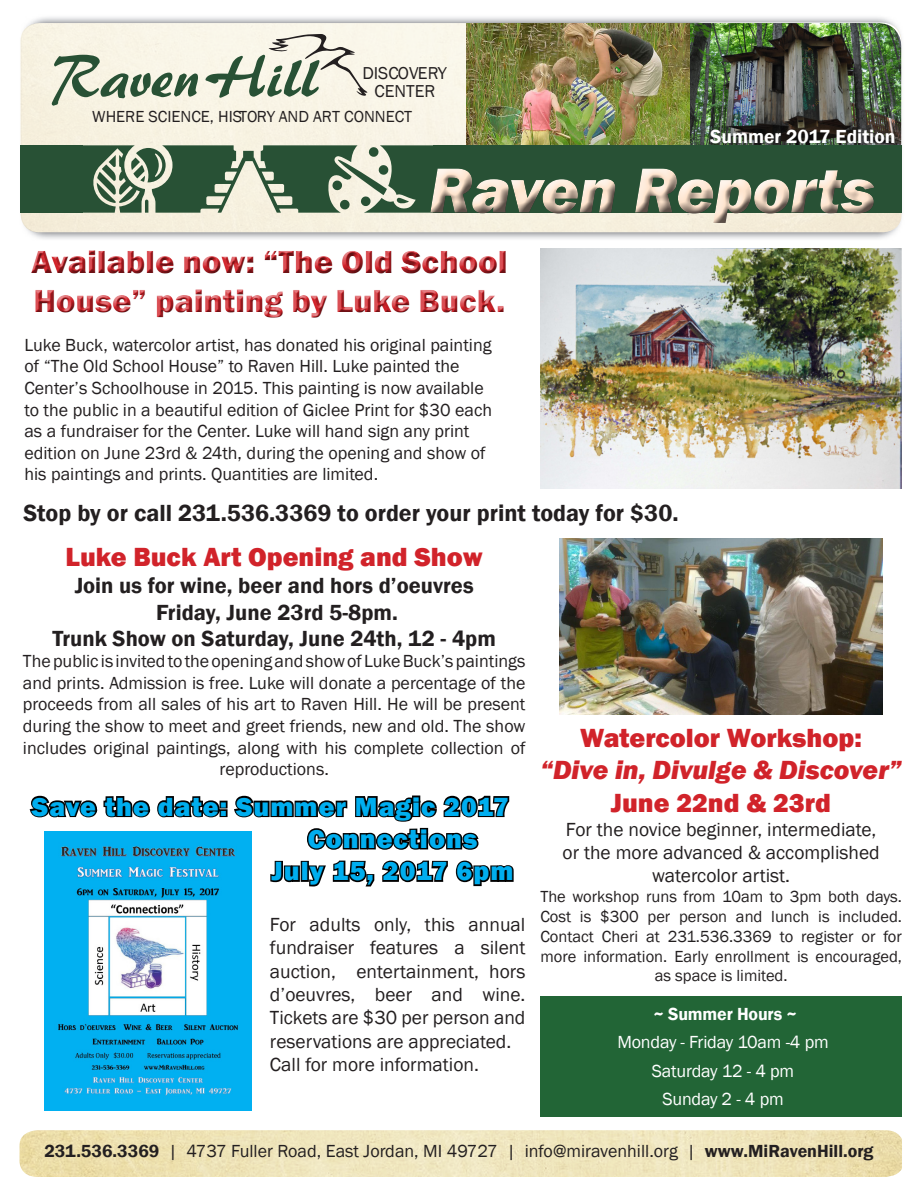
<style>
.page{position:relative;width:918px;height:1188px;background:#fff}
.page>*{position:absolute;margin:0;border:0;box-sizing:border-box;transform-origin:0 0}
.t1{font:italic 800 66px "Franklin Gothic";letter-spacing:-.01em;color:#fee4cd}
.t2{font:800 33px/39.6px "Franklin Gothic";color:#d1232a}
.t3{font:800 27px "Franklin Gothic";color:#d1232a}
.t4{font:800 27px "Franklin Gothic";letter-spacing:.04em;color:#00aeef}
.t5{font:italic 800 27px "Franklin Gothic";color:#d1232a}
.t6{font:600 24px "Franklin Gothic";color:#231f20}
.t7{font:600 22.5px "Franklin Gothic";color:#231f20}
.t8{font:19.5px/23.4px "Franklin Gothic";color:#231f20;text-align:justify}
.t9{font:600 19.5px "Franklin Gothic";color:#fff}
.t10{font:18px/21.6px "Franklin Gothic";color:#231f20}
.t11{font:18px "Franklin Gothic";letter-spacing:-.01em;color:#fff}
.t12{font:600 18px "Franklin Gothic";letter-spacing:-.01em;color:#fff}
.t13{font:17.7px/19px "Franklin Gothic";color:#231f20;text-align:center}
.t14{font:16.5px/19.8px "Franklin Gothic";color:#231f20;text-align:center}
.s1{font-weight:600}
</style>
<div class="page">
<img style="left:20px;top:17px;width:875px;height:222px">
<img style="left:21px;top:23px;width:881px;height:209px">
<svg style="left:83px;top:145px;width:350px;height:68px;background:#708870"></svg>
<svg style="left:52px;top:55px;width:146px;height:51px;background:#bcc4b1"></svg>
<img style="left:467px;top:23px;width:223px;height:122px">
<svg style="left:205px;top:34px;width:162px;height:64px;background:#cccfc0"></svg>
<hr style="left:59px;top:102px;width:396px;height:1px;background:#231f20">
<div style="left:433px;top:145px;width:469px;height:68px;background:#285135"></div>
<div style="left:21px;top:145px;width:62px;height:68px;background:#285135"></div>
<div style="left:420px;top:158px;width:462px;height:72px;background:#285135"></div>
<div style="left:422px;top:163px;width:463px;height:71px;background:#231f20;opacity:.75"></div>
<img style="left:20px;top:1130px;width:882px;height:47px">
<svg style="left:29px;top:795px;width:481px;height:57px"></svg>
<svg style="left:270px;top:860px;width:244px;height:27px"></svg>
<img style="left:559px;top:538px;width:323px;height:176px">
<img style="left:44px;top:832px;width:207px;height:278px">
<img style="left:540px;top:248px;width:361px;height:240px">
<div style="left:19px;top:238px;width:499px;height:85px;background:#fff"></div>
<div style="left:19px;top:243px;width:499px;height:87px;background:#231f20;opacity:.75"></div>
<div style="left:540px;top:996px;width:362px;height:121px;background:#226536"></div>
<p class="t13" style="left:362px;top:63px;width:86px">DISCOVERY<br>CENTER</p>
<p class="t14" style="left:92px;top:107px;width:322px">WHERE SCIENCE, HISTORY AND ART CONNECT</p>
<p class="t9" style="left:710px;top:124px;width:187px">Summer 2017 Edition</p>
<h1 class="t1" style="left:429px;top:147px;width:448px">Raven Reports</h1>
<h2 class="t2" style="left:31px;top:242px;width:478px">Available now: “The Old School<br>House” painting by Luke Buck.</h2>
<p class="t10" style="left:24px;top:334px;width:469px">Luke Buck, watercolor artist, has donated his original painting of “The Old School House” to Raven Hill. Luke painted the Center’s Schoolhouse in 2015. This painting is now available to the public in a beautiful edition of Giclee Print for $30 each as a fundraiser for the Center. Luke will hand sign any print edition on June 23rd &amp; 24th, during the opening and show of his paintings and prints. Quantities are limited.</p>
<p class="t6" style="left:24px;top:498px;width:657px">Stop by or call 231.536.3369 to order your print today for $30.</p>
<p class="t3" style="left:66px;top:540px;width:419px">Luke Buck Art Opening and Show</p>
<p class="t7" style="left:75px;top:572px;width:400px">Join us for wine, beer and hors d’oeuvres</p>
<p class="t7" style="left:156px;top:599px;width:243px">Friday, June 23rd 5-8pm.</p>
<p class="t7" style="left:52px;top:624px;width:445px">Trunk Show on Saturday, June 24th, 12 - 4pm</p>
<p class="t10" style="left:23px;top:651px;width:504px;text-align:center">The public is invited to the opening and show of Luke Buck’s paintings and prints. Admission is free. Luke will donate a percentage of the proceeds from all sales of his art to Raven Hill. He will be present during the show to meet and greet friends, new and old. The show includes original paintings, along with his complete collection of reproductions.</p>
<p class="t4" style="left:32px;top:789px;width:478px">Save the date: Summer Magic 2017</p>
<p class="t4" style="left:308px;top:821px;width:171px">Connections</p>
<p class="t4" style="left:272px;top:854px;width:243px">July 15, 2017 6pm</p>
<p class="t8" style="left:270px;top:913px;width:257px">For adults only, this annual fundraiser features a silent auction, entertainment, hors d’oeuvres, beer and wine.<br>Tickets are $30 per person and reservations are appreciated.</p>
<p class="t8" style="left:270px;top:1053px;width:210px">Call for more information.</p>
<p class="t3" style="left:580px;top:720px;width:283px">Watercolor Workshop:</p>
<p class="t5" style="left:540px;top:753px;width:363px">“Dive in, Divulge &amp; Discover”</p>
<p class="t3" style="left:611px;top:785px;width:222px">June 22nd &amp; 23rd</p>
<p class="t8" style="left:563px;top:818px;width:319px;text-align:center">For the novice beginner, intermediate, or the more advanced &amp; accomplished watercolor artist.</p>
<p class="t14" style="left:540px;top:887px;width:363px">The workshop runs from 10am to 3pm both days.<br>Cost is $300 per person and lunch is included.<br>Contact Cheri at 231.536.3369 to register or for more information. Early enrollment is encouraged, as space is limited.</p>
<p class="t12" style="left:653px;top:1003px;width:145px">~ Summer Hours ~</p>
<p class="t11" style="left:617px;top:1031px;width:213px">Monday - Friday 10am -4 pm</p>
<p class="t11" style="left:652px;top:1060px;width:144px">Saturday 12 - 4 pm</p>
<p class="t11" style="left:662px;top:1088px;width:123px">Sunday 2 - 4 pm</p>
<p class="t10" style="left:44px;top:1141px;width:831px"><span class="s1">231.536.3369</span> | 4737 Fuller Road, East Jordan, MI 49727 | info@miravenhill.org | <span class="s1">www.MiRavenHill.org</span></p>
</div>
